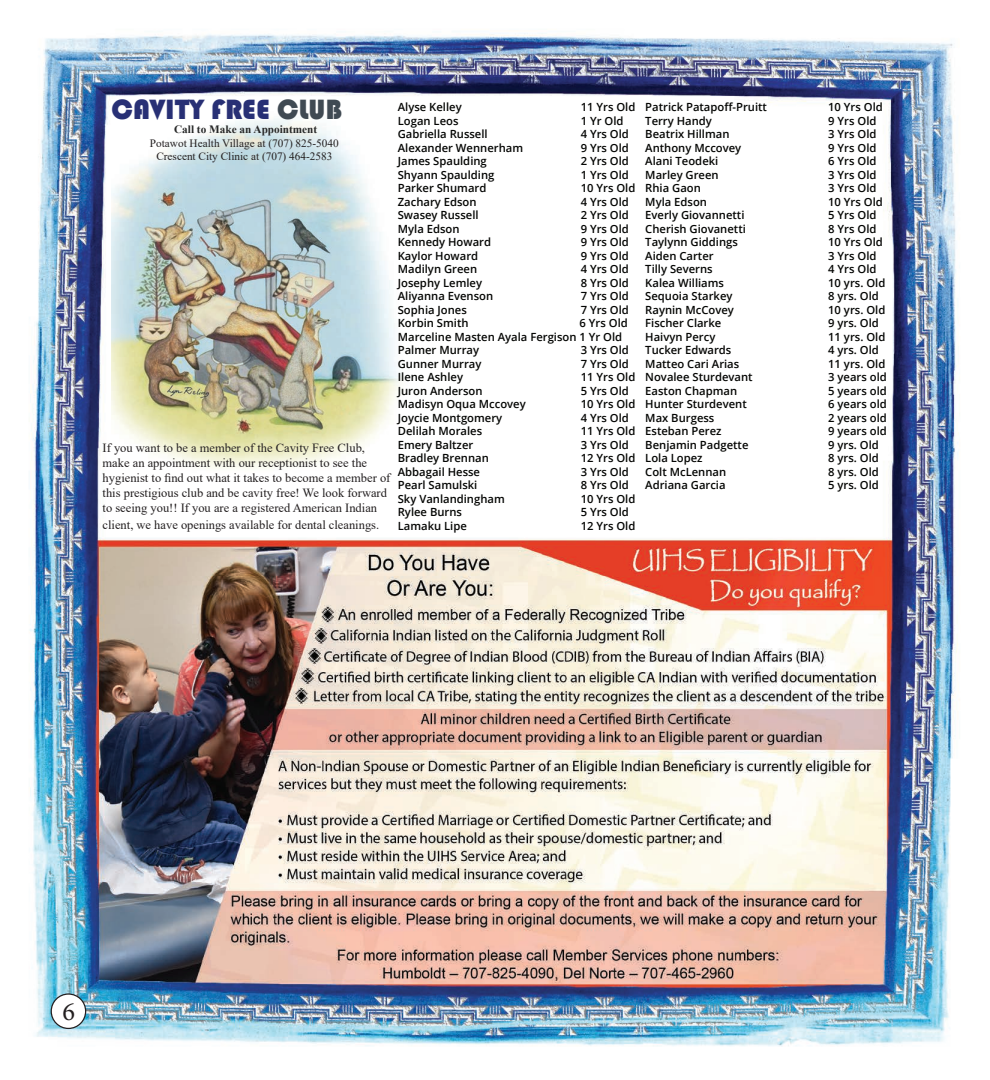
<style>
.page{position:relative;width:990px;height:1080px;background:#fff}
.page>*{position:absolute;margin:0;border:0;box-sizing:border-box;transform-origin:0 0}
.t1{font:28.75px "Bauhaus 93";color:#283075}
.t2{font:26.25px "Minion Pro";color:#231f20}
.t3{font:12.5px/15px "Times New Roman";color:#231f20}
.t4{font:600 11.25px/13.5px "Open Sans";color:#040503}
.t5{font:11.25px/13.8px "Times New Roman";color:#231f20;text-align:center}
.t6{font:700 11.25px "Times New Roman";color:#262727}
.s1{color:#404a53}
</style>
<div class="page">
<img style="left:30px;top:33px;width:930px;height:1013px">
<div style="left:51px;top:994px;width:35px;height:34px;background:#fff;border-radius:50%"></div>
<div style="left:51px;top:993px;width:35px;height:36px;border:1px solid #231f20;border-radius:50%"></div>
<img style="left:112px;top:99px;width:308px;height:398px">
<h1 class="t1" style="left:112px;top:93px;width:232px">CAVITY FREE <span class="s1">CLUB</span></h1>
<p class="t4" style="left:398px;top:100px;width:65px">Alyse Kelley</p>
<p class="t4" style="left:581px;top:100px;width:56px">11 Yrs Old</p>
<p class="t4" style="left:398px;top:114px;width:62px">Logan Leos</p>
<p class="t4" style="left:581px;top:114px;width:44px">1 Yr Old</p>
<p class="t4" style="left:398px;top:127px;width:91px">Gabriella Russell</p>
<p class="t4" style="left:581px;top:127px;width:50px">4 Yrs Old</p>
<p class="t4" style="left:398px;top:141px;width:127px">Alexander Wennerham</p>
<p class="t4" style="left:581px;top:141px;width:50px">9 Yrs Old</p>
<p class="t4" style="left:398px;top:154px;width:91px">James Spaulding</p>
<p class="t4" style="left:581px;top:154px;width:50px">2 Yrs Old</p>
<p class="t4" style="left:398px;top:168px;width:98px">Shyann Spaulding</p>
<p class="t4" style="left:581px;top:168px;width:50px">1 Yrs Old</p>
<p class="t4" style="left:398px;top:181px;width:90px">Parker Shumard</p>
<p class="t4" style="left:581px;top:181px;width:56px">10 Yrs Old</p>
<p class="t4" style="left:398px;top:195px;width:80px">Zachary Edson</p>
<p class="t4" style="left:581px;top:195px;width:50px">4 Yrs Old</p>
<p class="t4" style="left:398px;top:208px;width:82px">Swasey Russell</p>
<p class="t4" style="left:581px;top:208px;width:50px">2 Yrs Old</p>
<p class="t4" style="left:398px;top:222px;width:63px">Myla Edson</p>
<p class="t4" style="left:581px;top:222px;width:50px">9 Yrs Old</p>
<p class="t4" style="left:398px;top:235px;width:95px">Kennedy Howard</p>
<p class="t4" style="left:581px;top:235px;width:50px">9 Yrs Old</p>
<p class="t4" style="left:398px;top:249px;width:82px">Kaylor Howard</p>
<p class="t4" style="left:581px;top:249px;width:50px">9 Yrs Old</p>
<p class="t4" style="left:398px;top:262px;width:81px">Madilyn Green</p>
<p class="t4" style="left:581px;top:262px;width:50px">4 Yrs Old</p>
<p class="t4" style="left:398px;top:276px;width:86px">Josephy Lemley</p>
<p class="t4" style="left:581px;top:276px;width:50px">8 Yrs Old</p>
<p class="t4" style="left:398px;top:289px;width:97px">Aliyanna Evenson</p>
<p class="t4" style="left:581px;top:289px;width:50px">7 Yrs Old</p>
<p class="t4" style="left:398px;top:303px;width:71px">Sophia Jones</p>
<p class="t4" style="left:581px;top:303px;width:50px">7 Yrs Old</p>
<p class="t4" style="left:398px;top:316px;width:72px">Korbin Smith</p>
<p class="t6" style="left:174px;top:121px;width:145px">Call to Make an Appointment</p>
<p class="t5" style="left:150px;top:136px;width:190px">Potawot Health Village at (707) 825-5040<br>Crescent City Clinic at (707) 464-2583</p>
<p class="t4" style="left:398px;top:316px;width:232px;text-indent:182px">6 Yrs Old<br>Marceline Masten Ayala Fergison 1 Yr Old<br>Palmer Murray</p>
<p class="t4" style="left:581px;top:343px;width:50px">3 Yrs Old</p>
<p class="t4" style="left:398px;top:357px;width:85px">Gunner Murray</p>
<p class="t4" style="left:581px;top:357px;width:50px">7 Yrs Old</p>
<p class="t4" style="left:398px;top:370px;width:67px">Ilene Ashley</p>
<p class="t4" style="left:581px;top:370px;width:56px">11 Yrs Old</p>
<p class="t4" style="left:398px;top:384px;width:86px">Juron Anderson</p>
<p class="t4" style="left:581px;top:384px;width:50px">5 Yrs Old</p>
<p class="t4" style="left:398px;top:397px;width:130px">Madisyn Oqua Mccovey</p>
<p class="t4" style="left:581px;top:397px;width:56px">10 Yrs Old</p>
<p class="t4" style="left:398px;top:411px;width:106px">Joycie Montgomery</p>
<p class="t4" style="left:581px;top:411px;width:50px">4 Yrs Old</p>
<p class="t4" style="left:398px;top:424px;width:86px">Delilah Morales</p>
<p class="t4" style="left:581px;top:424px;width:56px">11 Yrs Old</p>
<p class="t4" style="left:398px;top:438px;width:77px">Emery Baltzer</p>
<p class="t4" style="left:581px;top:438px;width:50px">3 Yrs Old</p>
<p class="t4" style="left:398px;top:451px;width:93px">Bradley Brennan</p>
<p class="t4" style="left:581px;top:451px;width:56px">12 Yrs Old</p>
<p class="t4" style="left:398px;top:465px;width:84px">Abbagail Hesse</p>
<p class="t4" style="left:581px;top:465px;width:50px">3 Yrs Old</p>
<p class="t4" style="left:398px;top:478px;width:81px">Pearl Samulski</p>
<p class="t4" style="left:581px;top:478px;width:50px">8 Yrs Old</p>
<p class="t4" style="left:398px;top:492px;width:109px">Sky Vanlandingham</p>
<p class="t4" style="left:581px;top:492px;width:56px">10 Yrs Old</p>
<p class="t4" style="left:398px;top:505px;width:66px">Rylee Burns</p>
<p class="t4" style="left:581px;top:505px;width:50px">5 Yrs Old</p>
<p class="t4" style="left:398px;top:519px;width:71px">Lamaku Lipe</p>
<p class="t4" style="left:581px;top:519px;width:56px">12 Yrs Old</p>
<p class="t3" style="left:103px;top:440px;width:289px">If you want to be a member of the Cavity Free Club, make an appointment with our receptionist to see the hygienist to find out what it takes to become a member of this prestigious club and be cavity free! We look forward to seeing you!! If you are a registered American Indian</p>
<p class="t3" style="left:103px;top:517px;width:278px">client, we have openings available for dental cleanings.</p>
<p class="t4" style="left:645px;top:100px;width:123px">Patrick Patapoff-Pruitt</p>
<p class="t4" style="left:828px;top:100px;width:56px">10 Yrs Old</p>
<p class="t4" style="left:645px;top:114px;width:68px">Terry Handy</p>
<p class="t4" style="left:828px;top:114px;width:50px">9 Yrs Old</p>
<p class="t4" style="left:645px;top:127px;width:86px">Beatrix Hillman</p>
<p class="t4" style="left:828px;top:127px;width:50px">3 Yrs Old</p>
<p class="t4" style="left:645px;top:141px;width:98px">Anthony Mccovey</p>
<p class="t4" style="left:828px;top:141px;width:50px">9 Yrs Old</p>
<p class="t4" style="left:645px;top:154px;width:75px">Alani Teodeki</p>
<p class="t4" style="left:828px;top:154px;width:50px">6 Yrs Old</p>
<p class="t4" style="left:645px;top:168px;width:75px">Marley Green</p>
<p class="t4" style="left:828px;top:168px;width:50px">3 Yrs Old</p>
<p class="t4" style="left:645px;top:181px;width:57px">Rhia Gaon</p>
<p class="t4" style="left:828px;top:181px;width:50px">3 Yrs Old</p>
<p class="t4" style="left:645px;top:195px;width:63px">Myla Edson</p>
<p class="t4" style="left:828px;top:195px;width:56px">10 Yrs Old</p>
<p class="t4" style="left:645px;top:208px;width:101px">Everly Giovannetti</p>
<p class="t4" style="left:828px;top:208px;width:50px">5 Yrs Old</p>
<p class="t4" style="left:645px;top:222px;width:102px">Cherish Giovanetti</p>
<p class="t4" style="left:828px;top:222px;width:50px">8 Yrs Old</p>
<p class="t4" style="left:645px;top:235px;width:94px">Taylynn Giddings</p>
<p class="t4" style="left:828px;top:235px;width:56px">10 Yrs Old</p>
<p class="t4" style="left:645px;top:249px;width:70px">Aiden Carter</p>
<p class="t4" style="left:828px;top:249px;width:50px">3 Yrs Old</p>
<p class="t4" style="left:645px;top:262px;width:69px">Tilly Severns</p>
<p class="t4" style="left:828px;top:262px;width:50px">4 Yrs Old</p>
<p class="t4" style="left:645px;top:276px;width:80px">Kalea Williams</p>
<p class="t4" style="left:828px;top:276px;width:59px">10 yrs. Old</p>
<p class="t4" style="left:645px;top:289px;width:89px">Sequoia Starkey</p>
<p class="t4" style="left:828px;top:289px;width:52px">8 yrs. Old</p>
<p class="t4" style="left:645px;top:303px;width:90px">Raynin McCovey</p>
<p class="t4" style="left:828px;top:303px;width:59px">10 yrs. Old</p>
<p class="t4" style="left:645px;top:316px;width:78px">Fischer Clarke</p>
<p class="t4" style="left:828px;top:316px;width:52px">9 yrs. Old</p>
<p class="t4" style="left:645px;top:330px;width:72px">Haivyn Percy</p>
<p class="t4" style="left:828px;top:330px;width:59px">11 yrs. Old</p>
<p class="t4" style="left:645px;top:343px;width:88px">Tucker Edwards</p>
<p class="t4" style="left:828px;top:343px;width:52px">4 yrs. Old</p>
<p class="t4" style="left:645px;top:357px;width:96px">Matteo Cari Arias</p>
<p class="t4" style="left:828px;top:357px;width:59px">11 yrs. Old</p>
<p class="t4" style="left:645px;top:370px;width:109px">Novalee Sturdevant</p>
<p class="t4" style="left:828px;top:370px;width:60px">3 years old</p>
<p class="t4" style="left:645px;top:384px;width:93px">Easton Chapman</p>
<p class="t4" style="left:828px;top:384px;width:60px">5 years old</p>
<p class="t4" style="left:645px;top:397px;width:103px">Hunter Sturdevent</p>
<p class="t4" style="left:828px;top:397px;width:60px">6 years old</p>
<p class="t4" style="left:645px;top:411px;width:71px">Max Burgess</p>
<p class="t4" style="left:828px;top:411px;width:60px">2 years old</p>
<p class="t4" style="left:645px;top:424px;width:78px">Esteban Perez</p>
<p class="t4" style="left:828px;top:424px;width:60px">9 years old</p>
<p class="t4" style="left:645px;top:438px;width:105px">Benjamin Padgette</p>
<p class="t4" style="left:828px;top:438px;width:52px">9 yrs. Old</p>
<p class="t4" style="left:645px;top:451px;width:59px">Lola Lopez</p>
<p class="t4" style="left:828px;top:451px;width:52px">8 yrs. Old</p>
<p class="t4" style="left:645px;top:465px;width:82px">Colt McLennan</p>
<p class="t4" style="left:828px;top:465px;width:52px">8 yrs. Old</p>
<p class="t4" style="left:645px;top:478px;width:82px">Adriana Garcia</p>
<p class="t4" style="left:828px;top:478px;width:52px">5 yrs. Old</p>
<h2 class="t2" style="left:63px;top:994px;width:14px">6</h2>
</div>
